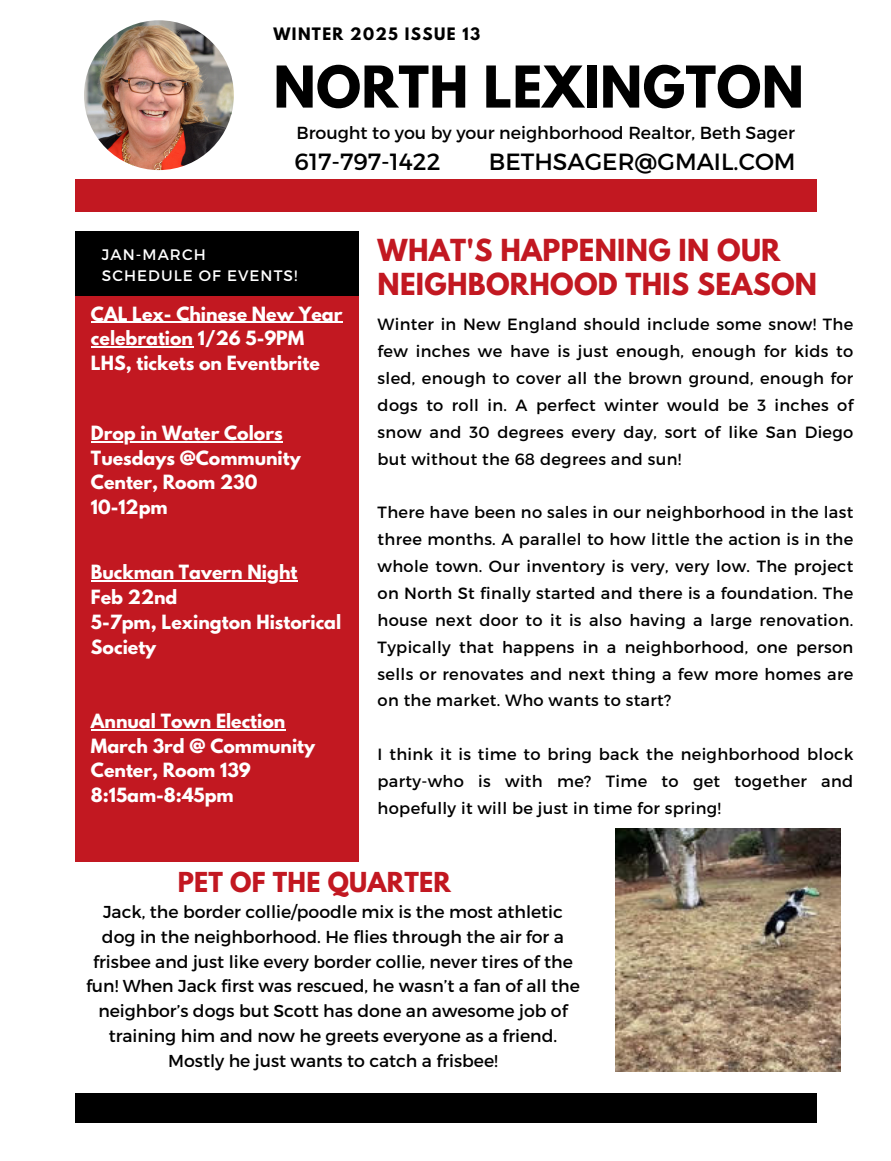
<style>
.page{position:relative;width:891px;height:1161px;background:#fff}
.page>*{position:absolute;margin:0;border:0;box-sizing:border-box;transform-origin:0 0}
.t1{font:700 51px "League Spartan";letter-spacing:.01em;color:#000}
.t2{font:700 26.85px/34.2px "League Spartan";letter-spacing:.01em;color:#c21821}
.t3{font:700 24.45px "League Spartan";letter-spacing:.01em;color:#c21821}
.t4{font:23.4px "Montserrat";color:#000}
.t5{font:700 17.4px/24.8px "League Spartan";color:#fff}
.t6{font:17.4px "Montserrat";color:#000}
.t7{font:17.25px "Montserrat";color:#000}
.t8{font:16.2px/26.8px "Montserrat";letter-spacing:.02em;color:#000;text-align:justify}
.t9{font:15.15px "Montserrat";letter-spacing:.07em;color:#fff}
.t10{font:700 15.15px "League Spartan";letter-spacing:.09em;color:#000}
.s1{font-family:"League Spartan";font-weight:700;font-size:17.4px;color:#fff}
</style>
<div class="page">
<div style="left:75px;top:180px;width:741px;height:32px;background:#c21821"></div>
<div style="left:76px;top:232px;width:283px;height:630px;background:#c21821"></div>
<div style="left:76px;top:232px;width:283px;height:64px;background:#000"></div>
<div style="left:76px;top:1094px;width:741px;height:29px;background:#000"></div>
<img style="left:84px;top:20px;width:150px;height:150px;border-radius:50%">
<img style="left:616px;top:829px;width:225px;height:243px">
<hr style="left:91px;top:322px;width:252px;height:1px;background:#fff">
<hr style="left:91px;top:346px;width:102px;height:2px;background:#fff">
<hr style="left:91px;top:441px;width:192px;height:1px;background:#fff">
<hr style="left:91px;top:580px;width:206px;height:2px;background:#fff">
<hr style="left:91px;top:729px;width:194px;height:1px;background:#fff">
<p class="t10" style="left:274px;top:26px;width:208px">WINTER 2025 ISSUE 13</p>
<p class="t1" style="left:274px;top:62px;width:532px">NORTH LEXINGTON</p>
<h5 class="t6" style="left:296px;top:121px;width:500px">Brought to you by your neighborhood Realtor, Beth Sager</h5>
<h4 class="t4" style="left:295px;top:146px;width:147px">617-797-1422</h4>
<h4 class="t4" style="left:489px;top:146px;width:308px">BETHSAGER@GMAIL.COM</h4>
<p class="t9" style="left:102px;top:245px;width:105px">JAN-MARCH</p>
<p class="t9" style="left:102px;top:265px;width:197px">SCHEDULE OF EVENTS!</p>
<h4 class="t5" style="left:91px;top:303px;width:253px">CAL Lex- Chinese New Year celebration 1/26 5-9PM<br>LHS, tickets on Eventbrite</h4>
<h4 class="t5" style="left:91px;top:423px;width:211px">Drop in Water Colors<br>Tuesdays @Community<br>Center, Room 230<br>10-12pm</h4>
<h4 class="t5" style="left:91px;top:562px;width:252px">Buckman Tavern Night<br>Feb 22nd<br>5-7pm, Lexington Historical<br>Society</h4>
<h4 class="t5" style="left:91px;top:711px;width:226px">Annual Town Election<br>March 3rd @ Community<br>Center, Room 139<br>8:15am-8:45pm</h4>
<h2 class="t2" style="left:378px;top:236px;width:441px">WHAT'S HAPPENING IN OUR<br>NEIGHBORHOOD THIS SEASON</h2>
<h5 class="t8" style="left:378px;top:310px;width:477px">Winter in New England should include some snow! The few inches we have is just enough, enough for kids to sled, enough to cover all the brown ground, enough for dogs to roll in. A perfect winter would be 3 inches of snow and 30 degrees every day, sort of like San Diego but without the 68 degrees and sun!</h5>
<h3 class="t8" style="left:378px;top:498px;width:477px">There have been no sales in our neighborhood in the last three months. A parallel to how little the action is in the whole town. Our inventory is very, very low. The project on North St finally started and there is a foundation. The house next door to it is also having a large renovation.<br>Typically that happens in a neighborhood, one person sells or renovates and next thing a few more homes are on the market. Who wants to start?</h3>
<p class="t8" style="left:378px;top:740px;width:477px">I think it is time to bring back the neighborhood block party-who is with me? Time to get together and hopefully it will be just in time for spring!</p>
<h6 class="t3" style="left:178px;top:870px;width:275px">PET OF THE QUARTER</h6>
<h1 class="t7" style="left:91px;top:901px;width:473px"><span class="s1">l</span> Jack, the border collie/poodle mix is the most athletic</h1>
<h1 class="t7" style="left:102px;top:925px;width:464px">dog in the neighborhood. He flies through the air for a</h1>
<h1 class="t7" style="left:93px;top:950px;width:481px">frisbee and just like every border collie, never tires of the</h1>
<h1 class="t7" style="left:86px;top:975px;width:495px">fun! When Jack first was rescued, he wasn’t a fan of all the</h1>
<h1 class="t7" style="left:98px;top:1000px;width:471px">neighbor’s dogs but Scott has done an awesome job of</h1>
<h1 class="t7" style="left:109px;top:1024px;width:450px">training him and now he greets everyone as a friend.</h1>
<h1 class="t7" style="left:168px;top:1049px;width:331px">Mostly he just wants to catch a frisbee!</h1>
</div>
